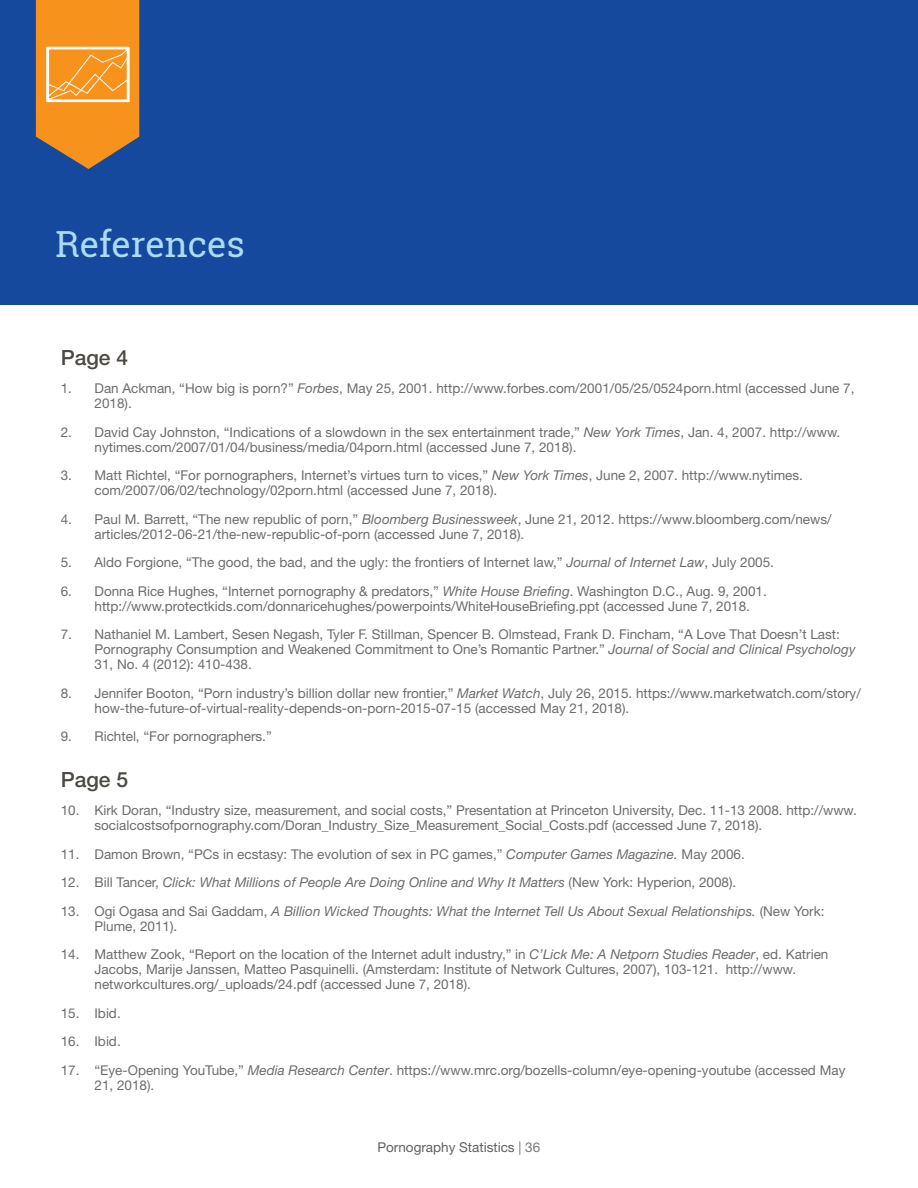
<style>
.page{position:relative;width:918px;height:1188px;background:#fff}
.page>*{position:absolute;margin:0;border:0;box-sizing:border-box;transform-origin:0 0}
.Chapter_Title{font:36px "Roboto Slab";color:#abdbf5}
.t1{font:500 21px "Helvetica Neue LT Std";color:#4b4942}
.t2{font:13.5px/15px "Helvetica Neue LT Std";color:#6e6c6b}
.t3{font:italic 13.5px/15px "Helvetica Neue LT Std";color:#6e6c6b}
.t4{font:13.5px "Helvetica Neue LT Std";color:#616161}
.s1{font-style:italic}
.s2{font-style:normal}
.s3{color:#787877}
</style>
<div class="page">
<div style="left:0;top:0;width:918px;height:305px;background:#15499e"></div>
<svg style="left:36px;top:0;width:103px;height:169px;background:#e19236"></svg>
<p class="Chapter_Title" style="left:56px;top:219px;width:191px">References</p>
<p class="t1" style="left:61px;top:345px;width:69px">Page 4</p>
<p class="t2" style="left:94px;top:381px;width:761px;text-indent:-34px">1. Dan Ackman, “How big is porn?” <span class="s1">Forbes</span>, May 25, 2001. http://www.forbes.com/2001/05/25/0524porn.html (accessed June 7,<br>2018).</p>
<p class="t2" style="left:94px;top:424px;width:747px;text-indent:-34px">2. David Cay Johnston, “Indications of a slowdown in the sex entertainment trade,” <span class="s1">New York Times</span>, Jan. 4, 2007. http://www. nytimes.com/2007/01/04/business/media/04porn.html (accessed June 7, 2018).</p>
<p class="t2" style="left:94px;top:468px;width:710px;text-indent:-34px">3. Matt Richtel, “For pornographers, Internet’s virtues turn to vices,” <span class="s1">New York Times</span>, June 2, 2007. http://www.nytimes. com/2007/06/02/technology/02porn.html (accessed June 7, 2018).</p>
<p class="t2" style="left:94px;top:511px;width:739px;text-indent:-34px">4. Paul M. Barrett, “The new republic of porn,” <span class="s1">Bloomberg Businessweek</span>, June 21, 2012. https://www.bloomberg.com/news/ articles/2012-06-21/the-new-republic-of-porn (accessed June 7, 2018).</p>
<p class="t2" style="left:61px;top:555px;width:715px">5. Aldo Forgione, “The good, the bad, and the ugly: the frontiers of Internet law,” <span class="s1">Journal of Internet Law</span>, July 2005.</p>
<p class="t2" style="left:94px;top:583px;width:674px;text-indent:-34px">6. Donna Rice Hughes, “Internet pornography &amp; predators,” <span class="s1">White House Briefing</span>. Washington D.C., Aug. 9, 2001. http://www.protectkids.com/donnaricehughes/powerpoints/WhiteHouseBriefing.ppt (accessed June 7, 2018.</p>
<p class="t2" style="left:94px;top:627px;width:763px;text-indent:-34px">7. Nathaniel M. Lambert, Sesen Negash, Tyler F. Stillman, Spencer B. Olmstead, Frank D. Fincham, “A Love That Doesn’t Last:<br>Pornography Consumption and Weakened Commitment to One’s Romantic Partner.” <span class="s1">Journal of Social and Clinical Psychology<br></span>31, No. 4 (2012): 410-438.</p>
<p class="t2" style="left:94px;top:685px;width:768px;text-indent:-34px">8. Jennifer Booton, “Porn industry’s billion dollar new frontier,” <span class="s1">Market Watch</span>, July 26, 2015. https://www.marketwatch.com/story/ how-the-future-of-virtual-reality-depends-on-porn-2015-07-15 (accessed May 21, 2018).</p>
<p class="t2" style="left:61px;top:729px;width:213px">9. Richtel, “For pornographers.”</p>
<p class="t1" style="left:61px;top:767px;width:69px">Page 5</p>
<p class="t2" style="left:94px;top:803px;width:764px;text-indent:-34px">10. Kirk Doran, “Industry size, measurement, and social costs,” Presentation at Princeton University, Dec. 11-13 2008. http://www. socialcostsofpornography.com/Doran_Industry_Size_Measurement_Social_Costs.pdf (accessed June 7, 2018).</p>
<p class="t2" style="left:61px;top:846px;width:686px">11. Damon Brown, “PCs in ecstasy: The evolution of sex in PC games,” <span class="s1">Computer Games Magazine.</span> May 2006.</p>
<p class="t3" style="left:61px;top:875px;width:677px"><span class="s2">12. Bill Tancer,</span> Click: What Millions of People Are Doing Online and Why It Matters <span class="s2">(New York: Hyperion, 2008).</span></p>
<p class="t3" style="left:94px;top:903px;width:731px;text-indent:-34px"><span class="s2">13. Ogi Ogasa and Sai Gaddam,</span> A Billion Wicked Thoughts: What the Internet Tell Us About Sexual Relationships. <span class="s2">(New York:<br>Plume, 2011).</span></p>
<p class="t2" style="left:94px;top:947px;width:735px;text-indent:-34px">14. Matthew Zook, “Report on the location of the Internet adult industry,” in <span class="s1">C’Lick Me: A Netporn Studies Reader</span>, ed. Katrien<br>Jacobs, Marije Janssen, Matteo Pasquinelli. (Amsterdam: Institute of Network Cultures, 2007), 103-121. http://www. networkcultures.org/_uploads/24.pdf (accessed June 7, 2018).</p>
<p class="t2" style="left:61px;top:1005px;width:62px">15. Ibid.</p>
<p class="t2" style="left:61px;top:1034px;width:62px">16. Ibid.</p>
<p class="t2" style="left:94px;top:1062px;width:752px;text-indent:-34px">17. “Eye-Opening YouTube,” <span class="s1">Media Research Center</span>. https://www.mrc.org/bozells-column/eye-opening-youtube (accessed May<br>21, 2018).</p>
<p class="t4" style="left:377px;top:1140px;width:164px">Pornography Statistics <span class="s3">| 36</span></p>
</div>
